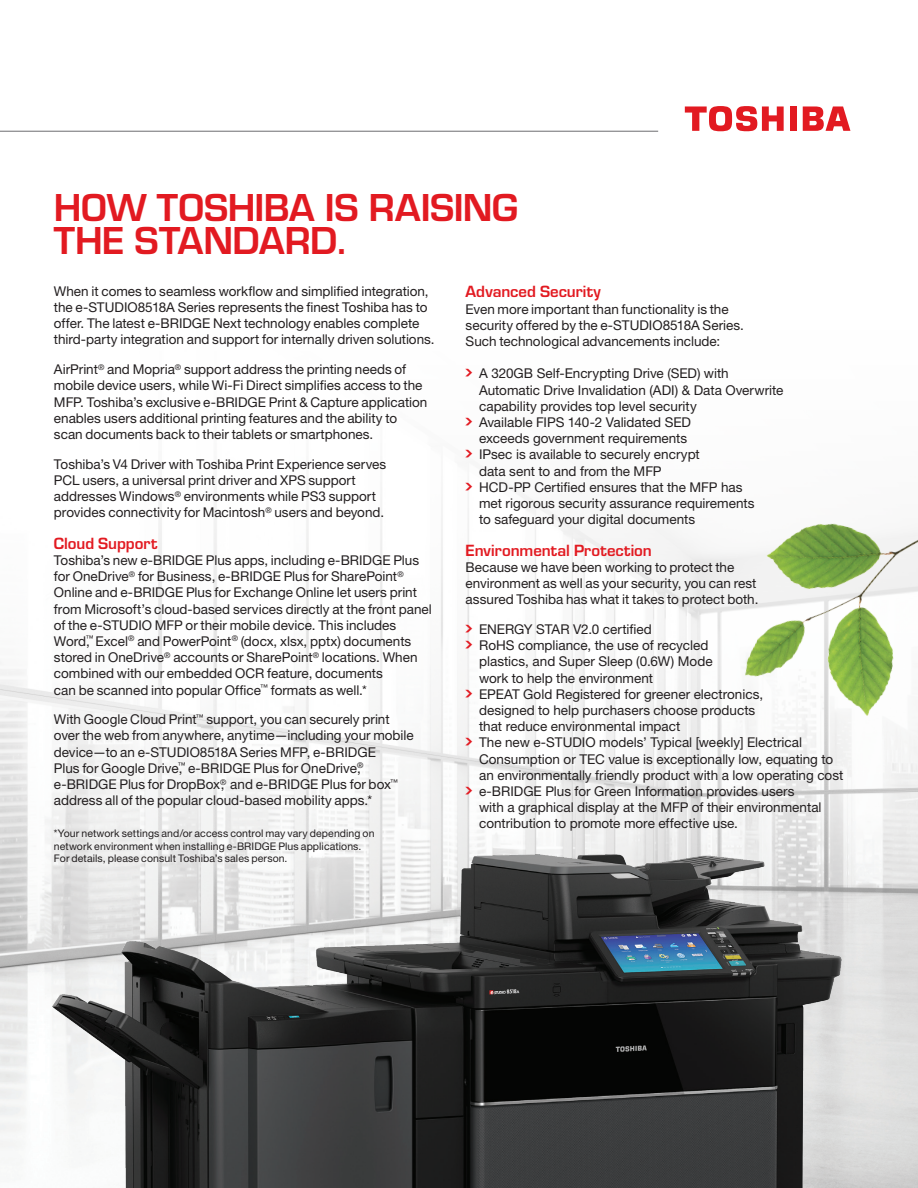
<style>
.page{position:relative;width:918px;height:1188px;background:#fff}
.page>*{position:absolute;margin:0;border:0;box-sizing:border-box;transform-origin:0 0}
.Section_title{font:600 36px/32.4px "Eurostile LT Std";letter-spacing:-.015em;color:#e21a21}
.Sub_heading_level_1{font:600 15px "Eurostile LT Std";color:#e21a21}
.Main_text_BLACK{font:13.5px/16.2px "Helvetica Neue LT Std";color:#231f20}
.Sub_heading_level_1-2{font:13.5px/16.2px "Helvetica Neue LT Std";color:#231f20}
.Main_text_BLACK-2{font:10.5px/12.6px "Helvetica Neue LT Std";letter-spacing:.01em;color:#231f20}
.s1{font-family:"Chevron";font-size:19.5px;color:#e21a21}
</style>
<div class="page">
<img style="left:0;top:106px;width:918px;height:1082px">
<hr style="left:0;top:131px;width:658px;height:1px;background:#6c6d70">
<img style="left:49px;top:854px;width:855px;height:334px">
<img style="left:722px;top:491px;width:196px;height:236px">
<div style="left:790px;top:106px;width:7px;height:25px;background:#e21a21"></div>
<svg style="left:803px;top:106px;width:47px;height:25px"></svg>
<svg style="left:685px;top:106px;width:99px;height:26px"></svg>
<p class="Section_title" style="left:54px;top:192px;width:466px">HOW TOSHIBA IS RAISING<br>THE STANDARD.</p>
<p class="Main_text_BLACK" style="left:54px;top:283px;width:382px">When it comes to seamless workflow and simplified integration, the e-STUDIO8518A Series represents the finest Toshiba has to offer. The latest e-BRIDGE Next technology enables complete third-party integration and support for internally driven solutions.</p>
<p class="Main_text_BLACK" style="left:54px;top:361px;width:375px">AirPrint<sup>®</sup> and Mopria<sup>®</sup> support address the printing needs of mobile device users, while Wi-Fi Direct simplifies access to the MFP. Toshiba’s exclusive e-BRIDGE Print &amp; Capture application enables users additional printing features and the ability to scan documents back to their tablets or smartphones.</p>
<p class="Main_text_BLACK" style="left:54px;top:456px;width:334px">Toshiba’s V4 Driver with Toshiba Print Experience serves PCL users, a universal print driver and XPS support addresses Windows<sup>®</sup> environments while PS3 support provides connectivity for Macintosh<sup>®</sup> users and beyond.</p>
<p class="Sub_heading_level_1" style="left:54px;top:534px;width:105px">Cloud Support</p>
<p class="Main_text_BLACK" style="left:54px;top:552px;width:379px">Toshiba’s new e-BRIDGE Plus apps, including e-BRIDGE Plus for OneDrive<sup>®</sup> for Business, e-BRIDGE Plus for SharePoint<sup>® </sup>Online and e-BRIDGE Plus for Exchange Online let users print from Microsoft’s cloud-based services directly at the front panel of the e-STUDIO MFP or their mobile device. This includes Word<sup>™</sup>, Excel<sup>®</sup> and PowerPoint<sup>®</sup> (docx, xlsx, pptx) documents stored in OneDrive<sup>®</sup> accounts or SharePoint<sup>®</sup> locations. When combined with our embedded OCR feature, documents<br>can be scanned into popular Office<sup>™</sup> formats as well.*</p>
<p class="Main_text_BLACK" style="left:54px;top:711px;width:361px">With Google Cloud Print<sup>™</sup> support, you can securely print over the web from anywhere, anytime—including your mobile device—to an e-STUDIO8518A Series MFP, e-BRIDGE<br>Plus for Google Drive<sup>™</sup>, e-BRIDGE Plus for OneDrive<sup>®</sup>, e-BRIDGE Plus for DropBox<sup>®</sup>, and e-BRIDGE Plus for box<sup>™ </sup>address all of the popular cloud-based mobility apps.*</p>
<p class="Main_text_BLACK-2" style="left:54px;top:827px;width:322px">*Your network settings and/or access control may vary depending on network environment when installing e-BRIDGE Plus applications.<br>For details, please consult Toshiba’s sales person.</p>
<p class="Sub_heading_level_1" style="left:466px;top:283px;width:137px">Advanced Security</p>
<p class="Sub_heading_level_1-2" style="left:466px;top:301px;width:280px">Even more important than functionality is the security offered by the e-STUDIO8518A Series.<br>Such technological advancements include:</p>
<p class="Main_text_BLACK" style="left:479px;top:365px;width:306px;text-indent:-14px"><span class="s1">•</span> A 320GB Self-Encrypting Drive (SED) with<br>Automatic Drive Invalidation (ADI) &amp; Data Overwrite capability provides top level security</p>
<p class="Main_text_BLACK" style="left:466px;top:414px;width:227px;text-align:right"><span class="s1">•</span> Available FIPS 140-2 Validated SED exceeds government requirements</p>
<p class="Main_text_BLACK" style="left:479px;top:446px;width:222px;text-indent:-14px"><span class="s1">•</span> IPsec is available to securely encrypt data sent to and from the MFP</p>
<p class="Main_text_BLACK" style="left:479px;top:479px;width:277px;text-indent:-14px"><span class="s1">•</span> HCD-PP Certified ensures that the MFP has met rigorous security assurance requirements to safeguard your digital documents</p>
<p class="Sub_heading_level_1" style="left:466px;top:541px;width:188px">Environmental Protection</p>
<p class="Sub_heading_level_1-2" style="left:466px;top:559px;width:294px">Because we have been working to protect the environment as well as your security, you can rest assured Toshiba has what it takes to protect both.</p>
<p class="Main_text_BLACK" style="left:466px;top:621px;width:188px"><span class="s1">•</span> ENERGY STAR V2.0 certified</p>
<p class="Main_text_BLACK" style="left:479px;top:637px;width:235px;text-indent:-14px"><span class="s1">•</span> RoHS compliance, the use of recycled plastics, and Super Sleep (0.6W) Mode work to help the environment</p>
<p class="Main_text_BLACK" style="left:479px;top:686px;width:286px;text-indent:-14px"><span class="s1">•</span> EPEAT Gold Registered for greener electronics, designed to help purchasers choose products that reduce environmental impact</p>
<p class="Main_text_BLACK" style="left:479px;top:734px;width:366px;text-indent:-14px"><span class="s1">•</span> The new e-STUDIO models’ Typical [weekly] Electrical<br>Consumption or TEC value is exceptionally low, equating to an environmentally friendly product with a low operating cost</p>
<p class="Main_text_BLACK" style="left:479px;top:783px;width:344px;text-indent:-14px"><span class="s1">•</span> e-BRIDGE Plus for Green Information provides users with a graphical display at the MFP of their environmental contribution to promote more effective use.</p>
</div>
